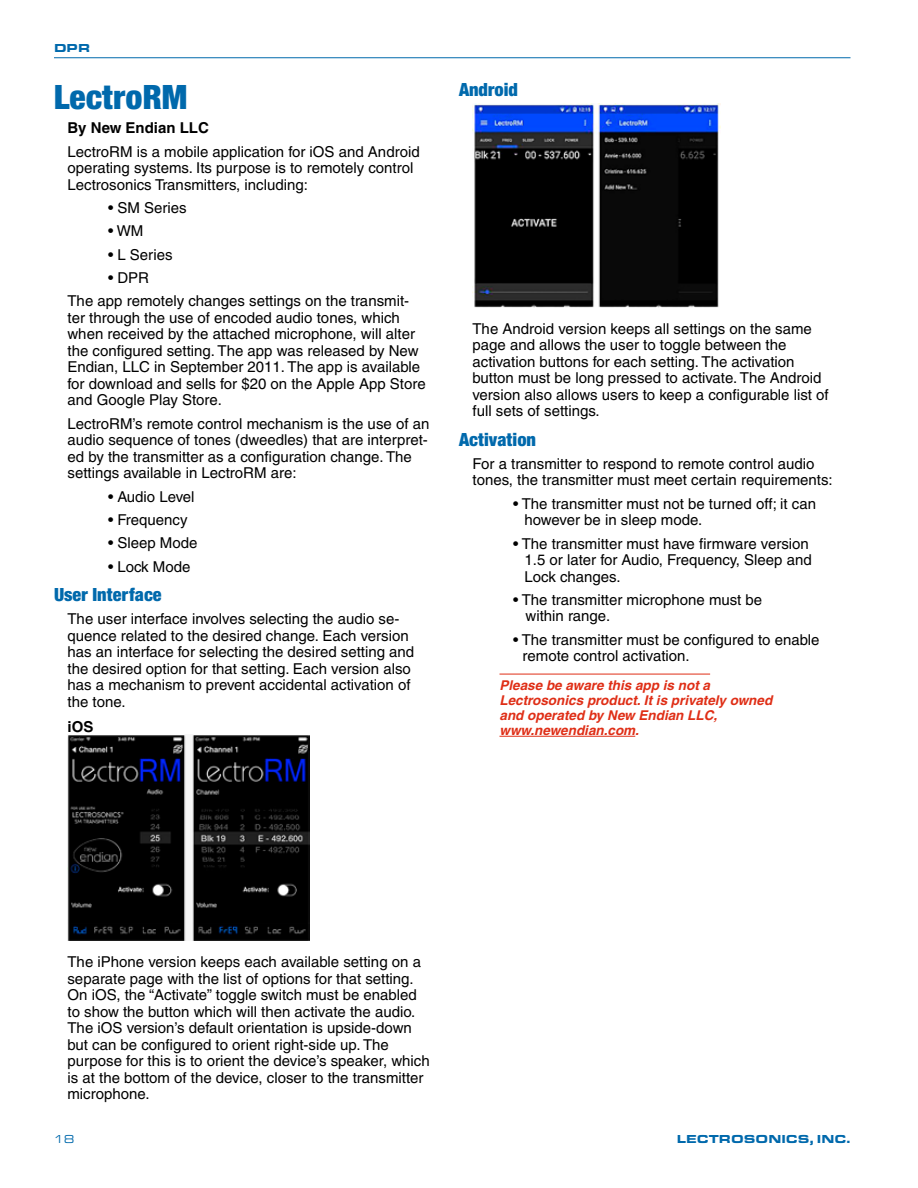
<style>
.page{position:relative;width:918px;height:1188px;background:#fff}
.page>*{position:absolute;margin:0;border:0;box-sizing:border-box;transform-origin:0 0}
.t1{font:900 condensed 36px "Sans";color:#0069ac}
.t2{font:900 condensed 19.5px "Sans";color:#0069ac}
.t3{font:15px/16.5px "Helvetica";color:#000}
.t4{font:700 15px "Helvetica";color:#000}
.t5{font:italic 700 13.5px/15px "Helvetica";color:#df2e16}
.t6{font:900 12px "Eurostile Extended";color:#0069ac}
.t7{font:12px "Eurostile Extended";color:#0069ac}
</style>
<div class="page">
<hr style="left:54px;top:57px;width:796px;height:1px;background:#0069ac">
<img style="left:68px;top:735px;width:241px;height:206px">
<hr style="left:500px;top:674px;width:210px;height:1px;background:#df2e16">
<hr style="left:500px;top:736px;width:135px;height:1px;background:#df2e16">
<img style="left:472px;top:104px;width:249px;height:204px">
<p class="t6" style="left:54px;top:41px;width:38px">DPR</p>
<h1 class="t1" style="left:54px;top:75px;width:135px">LectroRM</h1>
<p class="t4" style="left:68px;top:119px;width:143px">By New Endian LLC</p>
<p class="t3" style="left:68px;top:143px;width:354px">LectroRM is a mobile application for iOS and Android operating systems. Its purpose is to remotely control<br>Lectrosonics Transmitters, including:</p>
<p class="t3" style="left:108px;top:200px;width:80px">• SM Series</p>
<p class="t3" style="left:108px;top:223px;width:37px">• WM</p>
<p class="t3" style="left:108px;top:246px;width:66px">• L Series</p>
<p class="t3" style="left:68px;top:266px;width:343px;line-height:23.2px;text-indent:40px">• DPR<br>The app remotely changes settings on the transmit-</p>
<p class="t3" style="left:68px;top:309px;width:360px">ter through the use of encoded audio tones, which when received by the attached microphone, will alter the configured setting. The app was released by New Endian, LLC in September 2011. The app is available for download and sells for $20 on the Apple App Store and Google Play Store.</p>
<p class="t3" style="left:68px;top:415px;width:363px">LectroRM’s remote control mechanism is the use of an audio sequence of tones (dweedles) that are interpret&shy;ed by the transmitter as a configuration change. The settings available in LectroRM are:</p>
<p class="t3" style="left:108px;top:488px;width:88px">• Audio Level</p>
<p class="t3" style="left:108px;top:511px;width:81px">• Frequency</p>
<p class="t3" style="left:108px;top:535px;width:91px">• Sleep Mode</p>
<p class="t3" style="left:108px;top:558px;width:84px">• Lock Mode</p>
<h2 class="t2" style="left:54px;top:583px;width:109px">User Interface</h2>
<p class="t3" style="left:68px;top:611px;width:348px">The user interface involves selecting the audio se&shy;quence related to the desired change. Each version has an interface for selecting the desired setting and the desired option for that setting. Each version also has a mechanism to prevent accidental activation of the tone.</p>
<p class="t4" style="left:68px;top:717px;width:27px">iOS</p>
<h2 class="t2" style="left:459px;top:78px;width:60px">Android</h2>
<p class="t3" style="left:472px;top:320px;width:358px">The Android version keeps all settings on the same page and allows the user to toggle between the activation buttons for each setting. The activation button must be long pressed to activate. The Android version also allows users to keep a configurable list of full sets of settings.</p>
<h2 class="t2" style="left:459px;top:427px;width:79px">Activation</h2>
<p class="t3" style="left:472px;top:455px;width:362px">For a transmitter to respond to remote control audio tones, the transmitter must meet certain requirements:</p>
<p class="t3" style="left:525px;top:495px;width:293px;text-indent:-12px">• The transmitter must not be turned off; it can however be in sleep mode.</p>
<p class="t3" style="left:525px;top:535px;width:289px;text-indent:-12px">• The transmitter must have firmware version<br>1.5 or later for Audio, Frequency, Sleep and<br>Lock changes.</p>
<p class="t3" style="left:526px;top:591px;width:238px;text-indent:-13px">• The transmitter microphone must be within range.</p>
<p class="t3" style="left:523px;top:631px;width:298px;text-indent:-10px">• The transmitter must be configured to enable remote control activation.</p>
<p class="t5" style="left:500px;top:677px;width:274px">Please be aware this app is not a<br>Lectrosonics product. It is privately owned and operated by New Endian LLC, www.newendian.com.</p>
<p class="t3" style="left:67px;top:954px;width:364px">The iPhone version keeps each available setting on a separate page with the list of options for that setting.<br>On iOS, the “Activate” toggle switch must be enabled to show the button which will then activate the audio.<br>The iOS version’s default orientation is upside-down but can be configured to orient right-side up. The purpose for this is to orient the device’s speaker, which is at the bottom of the device, closer to the transmitter microphone.</p>
<p class="t7" style="left:54px;top:1133px;width:22px">18</p>
<p class="t6" style="left:677px;top:1132px;width:175px">LECTROSONICS, INC.</p>
</div>
